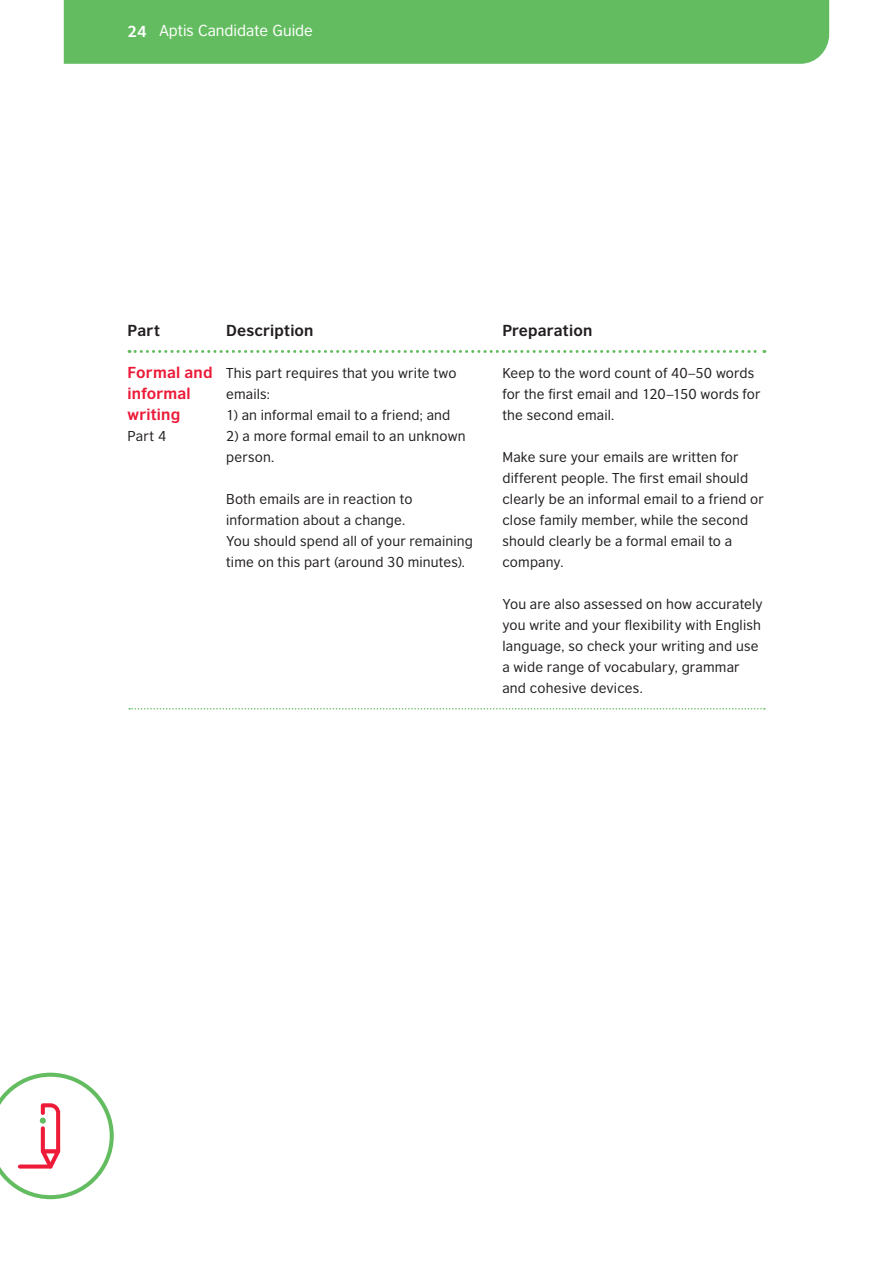
<style>
.page{position:relative;width:893px;height:1263px;background:#fff}
.page>*{position:absolute;margin:0;border:0;box-sizing:border-box;transform-origin:0 0}
.t1{font:700 15px "British Council Sans CE";letter-spacing:.01em;color:#231f20}
.t2{font:700 15px/21px "British Council Sans CE";letter-spacing:.015em;color:#ed1a38}
.t3{font:15px "British Council Sans CE";color:#fff}
.t4{font:13.5px/21px "British Council Sans CE";letter-spacing:.015em;color:#231f20}
.s1{font-weight:700}
</style>
<div class="page">
<div style="left:64px;top:0;width:765px;height:64px;background:#63bd60"></div>
<svg style="left:0;top:1073px;width:114px;height:126px"></svg>
<div style="left:40px;top:1117px;width:6px;height:7px;background:#63bd60;border-radius:50%"></div>
<svg style="left:129px;top:350px;width:636px;height:3px"></svg>
<svg style="left:129px;top:708px;width:636px;height:1px"></svg>
<p class="t3" style="left:128px;top:22px;width:187px"><span class="s1">24</span> Aptis Candidate Guide</p>
<p class="t1" style="left:128px;top:321px;width:34px">Part</p>
<p class="t2" style="left:128px;top:362px;width:86px">Formal and informal writing</p>
<p class="t4" style="left:128px;top:425px;width:40px">Part 4</p>
<p class="t1" style="left:226px;top:321px;width:89px">Description</p>
<p class="t4" style="left:226px;top:362px;width:232px">This part requires that you write two emails:</p>
<p class="t4" style="left:226px;top:404px;width:226px">1) an informal email to a friend; and</p>
<p class="t4" style="left:226px;top:425px;width:241px">2) a more formal email to an unknown person.</p>
<p class="t4" style="left:226px;top:488px;width:188px">Both emails are in reaction to information about a change.</p>
<p class="t4" style="left:226px;top:530px;width:248px">You should spend all of your remaining time on this part (around 30 minutes).</p>
<p class="t1" style="left:502px;top:321px;width:91px">Preparation</p>
<p class="t4" style="left:502px;top:362px;width:260px">Keep to the word count of 40–50 words for the first email and 120–150 words for the second email.</p>
<p class="t4" style="left:502px;top:446px;width:263px">Make sure your emails are written for different people. The first email should clearly be an informal email to a friend or close family member, while the second should clearly be a formal email to a company.</p>
<p class="t4" style="left:502px;top:593px;width:262px">You are also assessed on how accurately you write and your flexibility with English language, so check your writing and use a wide range of vocabulary, grammar and cohesive devices.</p>
</div>
